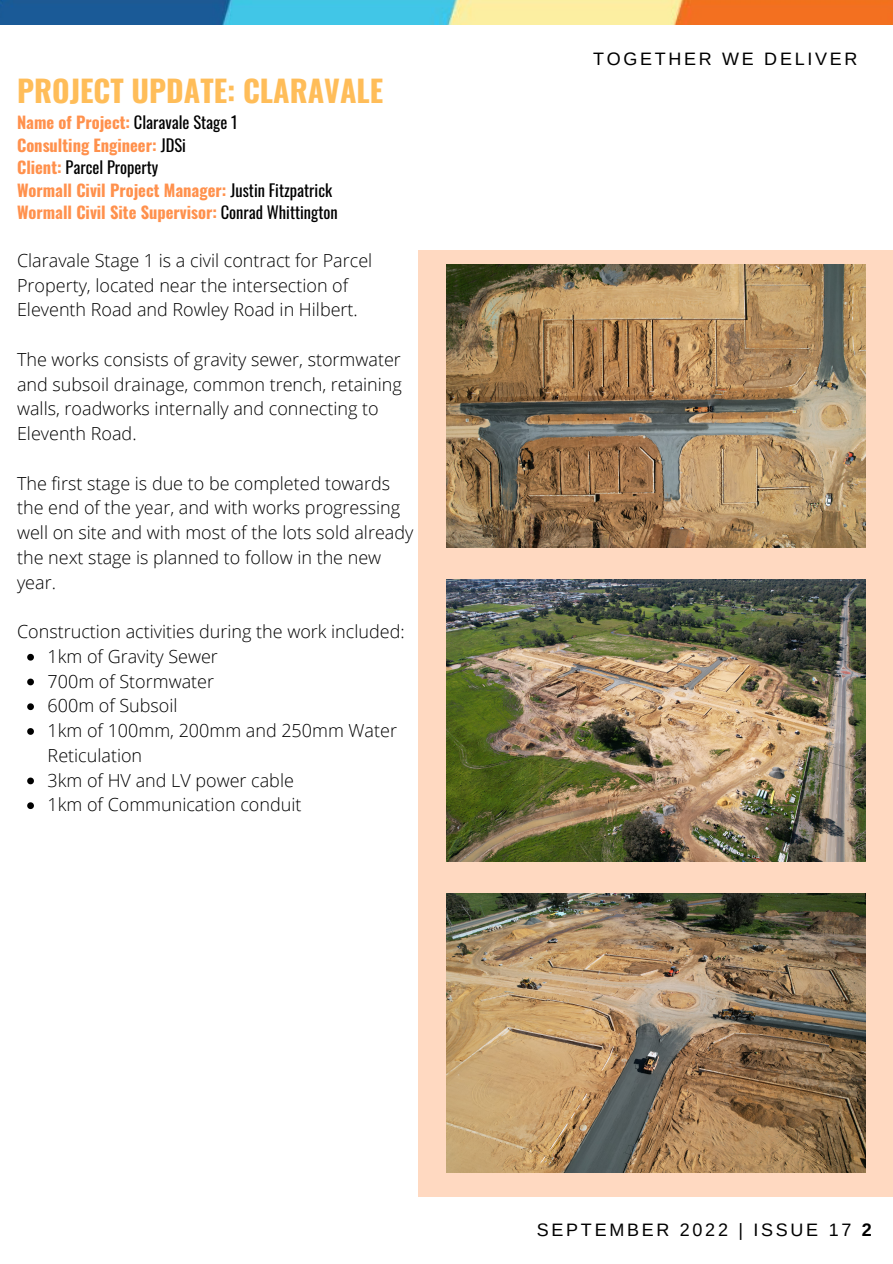
<style>
.page{position:relative;width:893px;height:1264px;background:#fff}
.page>*{position:absolute;margin:0;border:0;box-sizing:border-box;transform-origin:0 0}
.t1{font:700 30px "Oswald";color:#ffbd59}
.t2{font:300 18px/24.8px "Open Sans";color:#000}
.t3{font:18px "Arimo";letter-spacing:.15em;color:#000}
.t4{font:700 16.5px/22.5px "Oswald";color:#ff914d}
.s1{font-weight:400;color:#000}
.s2{font-weight:700}
</style>
<div class="page">
<img style="left:0;top:0;width:892px;height:25px">
<div style="left:418px;top:250px;width:474px;height:946px;background:#ffd9c1"></div>
<img style="left:446px;top:265px;width:419px;height:282px">
<img style="left:446px;top:579px;width:419px;height:282px">
<img style="left:446px;top:894px;width:419px;height:278px">
<svg style="left:27px;top:654px;width:7px;height:6px"></svg>
<svg style="left:27px;top:678px;width:7px;height:7px"></svg>
<svg style="left:27px;top:703px;width:7px;height:7px"></svg>
<svg style="left:27px;top:728px;width:7px;height:6px"></svg>
<svg style="left:27px;top:777px;width:7px;height:7px"></svg>
<svg style="left:27px;top:802px;width:7px;height:7px"></svg>
<h1 class="t1" style="left:17px;top:67px;width:367px">PROJECT UPDATE: CLARAVALE</h1>
<p class="t4" style="left:17px;top:110px;width:322px">Name of Project: <span class="s1">Claravale Stage 1<br></span>Consulting Engineer: <span class="s1">JDSi<br></span>Client: <span class="s1">Parcel Property<br></span>Wormall Civil Project Manager: <span class="s1">Justin Fitzpatrick </span>Wormall Civil Site Supervisor: <span class="s1">Conrad Whittington</span></p>
<p class="t2" style="left:17px;top:248px;width:357px">Claravale Stage 1 is a civil contract for Parcel<br>Property, located near the intersection of<br>Eleventh Road and Rowley Road in Hilbert.</p>
<p class="t2" style="left:17px;top:346px;width:386px">The works consists of gravity sewer, stormwater and subsoil drainage, common trench, retaining walls, roadworks internally and connecting to Eleventh Road.</p>
<p class="t2" style="left:17px;top:470px;width:398px">The first stage is due to be completed towards the end of the year, and with works progressing well on site and with most of the lots sold already the next stage is planned to follow in the new year.</p>
<p class="t2" style="left:17px;top:618px;width:389px">Construction activities during the work included:</p>
<p class="t2" style="left:48px;top:643px;width:351px">1km of Gravity Sewer<br>700m of Stormwater<br>600m of Subsoil<br>1km of 100mm, 200mm and 250mm Water<br>Reticulation<br>3km of HV and LV power cable<br>1km of Communication conduit</p>
<p class="t3" style="left:593px;top:49px;width:266px">TOGETHER WE DELIVER</p>
<p class="t3" style="left:537px;top:1220px;width:336px">SEPTEMBER 2022 | ISSUE 17 <span class="s2">2</span></p>
</div>
